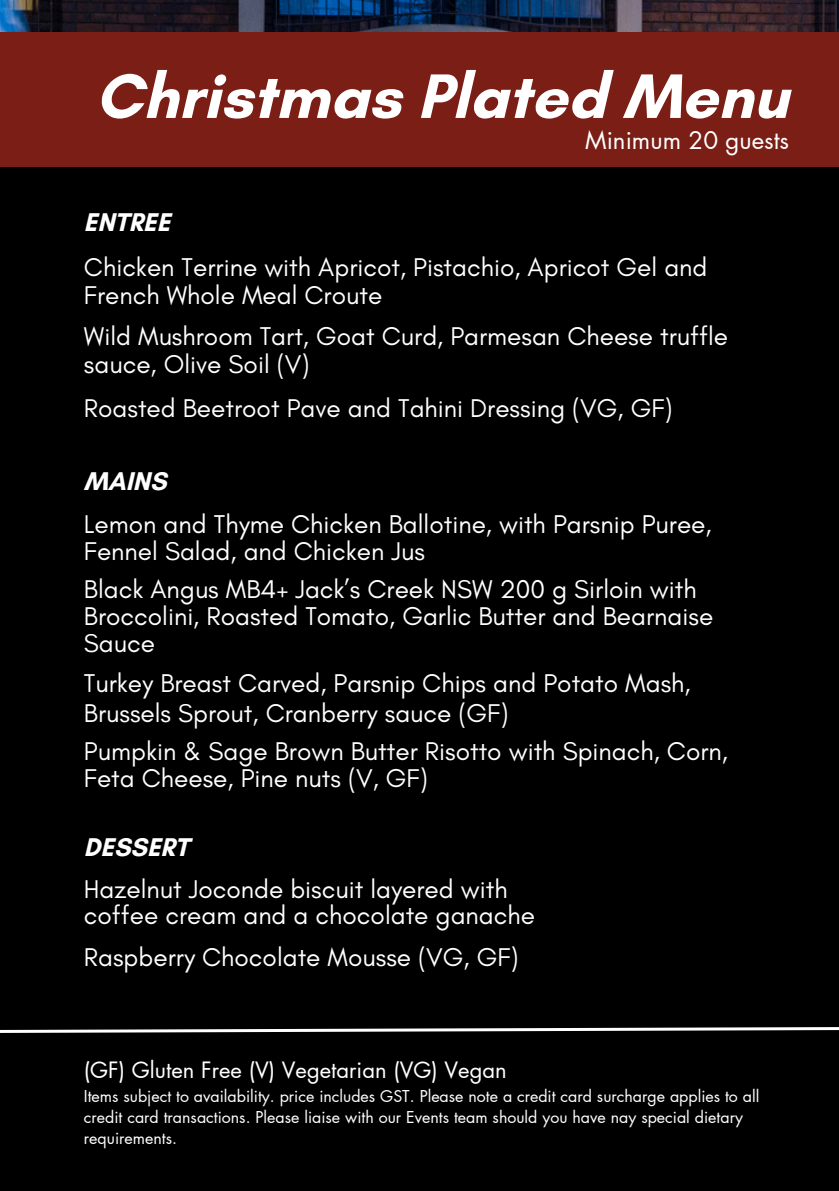
<style>
.page{position:relative;width:839px;height:1191px;background:#fff}
.page>*{position:absolute;margin:0;border:0;box-sizing:border-box;transform-origin:0 0}
.t1{font:700 64px "Glacial Indifference";color:#fff}
.t2{font:26.2px "Glacial Indifference";color:#fff}
.t3{font:700 26.2px "Glacial Indifference";color:#fff}
.t4{font:24px "Futura LT Pro";color:#fff}
.t5{font:22px "Futura LT Pro";color:#fff}
.t6{font:16px/21px "Futura LT Pro";color:#fff}
</style>
<div class="page">
<img style="left:0;top:0;width:838px;height:33px">
<div style="left:0;top:167px;width:838px;height:1024px;background:#000"></div>
<div style="left:0;top:33px;width:838px;height:134px;background:#7b1e16"></div>
<svg style="left:0;top:1027px;width:838px;height:6px"></svg>
<h3 class="t1" style="left:95px;top:57px;width:695px">Christmas Plated Menu</h3>
<h3 class="t4" style="left:585px;top:130px;width:205px">Minimum 20 guests</h3>
<h1 class="t3" style="left:84px;top:206px;width:88px">ENTREE</h1>
<h2 class="t2" style="left:84px;top:251px;width:625px">Chicken Terrine with Apricot, Pistachio, Apricot Gel and</h2>
<h3 class="t2" style="left:84px;top:279px;width:300px">French Whole Meal Croute</h3>
<h3 class="t2" style="left:84px;top:321px;width:645px">Wild Mushroom Tart, Goat Curd, Parmesan Cheese truffle</h3>
<h3 class="t2" style="left:84px;top:348px;width:227px">sauce, Olive Soil (V)</h3>
<h3 class="t2" style="left:84px;top:393px;width:590px">Roasted Beetroot Pave and Tahini Dressing (VG, GF)</h3>
<p class="t3" style="left:84px;top:465px;width:84px">MAINS</p>
<h2 class="t2" style="left:84px;top:508px;width:629px">Lemon and Thyme Chicken Ballotine, with Parsnip Puree,</h2>
<h3 class="t2" style="left:84px;top:535px;width:342px">Fennel Salad, and Chicken Jus</h3>
<h3 class="t2" style="left:84px;top:573px;width:614px">Black Angus MB4+ Jack’s Creek NSW 200 g Sirloin with</h3>
<h3 class="t2" style="left:84px;top:600px;width:631px">Broccolini, Roasted Tomato, Garlic Butter and Bearnaise</h3>
<h3 class="t2" style="left:84px;top:627px;width:73px">Sauce</h3>
<h3 class="t2" style="left:84px;top:667px;width:608px">Turkey Breast Carved, Parsnip Chips and Potato Mash,</h3>
<h3 class="t2" style="left:84px;top:697px;width:426px">Brussels Sprout, Cranberry sauce (GF)</h3>
<h3 class="t2" style="left:84px;top:735px;width:645px">Pumpkin &amp; Sage Brown Butter Risotto with Spinach, Corn,</h3>
<h3 class="t2" style="left:84px;top:762px;width:345px">Feta Cheese, Pine nuts (V, GF)</h3>
<h3 class="t3" style="left:84px;top:831px;width:107px">DESSERT</h3>
<h2 class="t2" style="left:84px;top:873px;width:425px">Hazelnut Joconde biscuit layered with</h2>
<h3 class="t2" style="left:84px;top:900px;width:452px">coffee cream and a chocolate ganache</h3>
<h3 class="t2" style="left:84px;top:941px;width:436px">Raspberry Chocolate Mousse (VG, GF)</h3>
<p class="t5" style="left:84px;top:1060px;width:424px">(GF) Gluten Free (V) Vegetarian (VG) Vegan</p>
<p class="t6" style="left:84px;top:1086px;width:677px">Items subject to availability. price includes GST. Please note a credit card surcharge applies to all credit card transactions. Please liaise with our Events team should you have nay special dietary requirements.</p>
</div>
